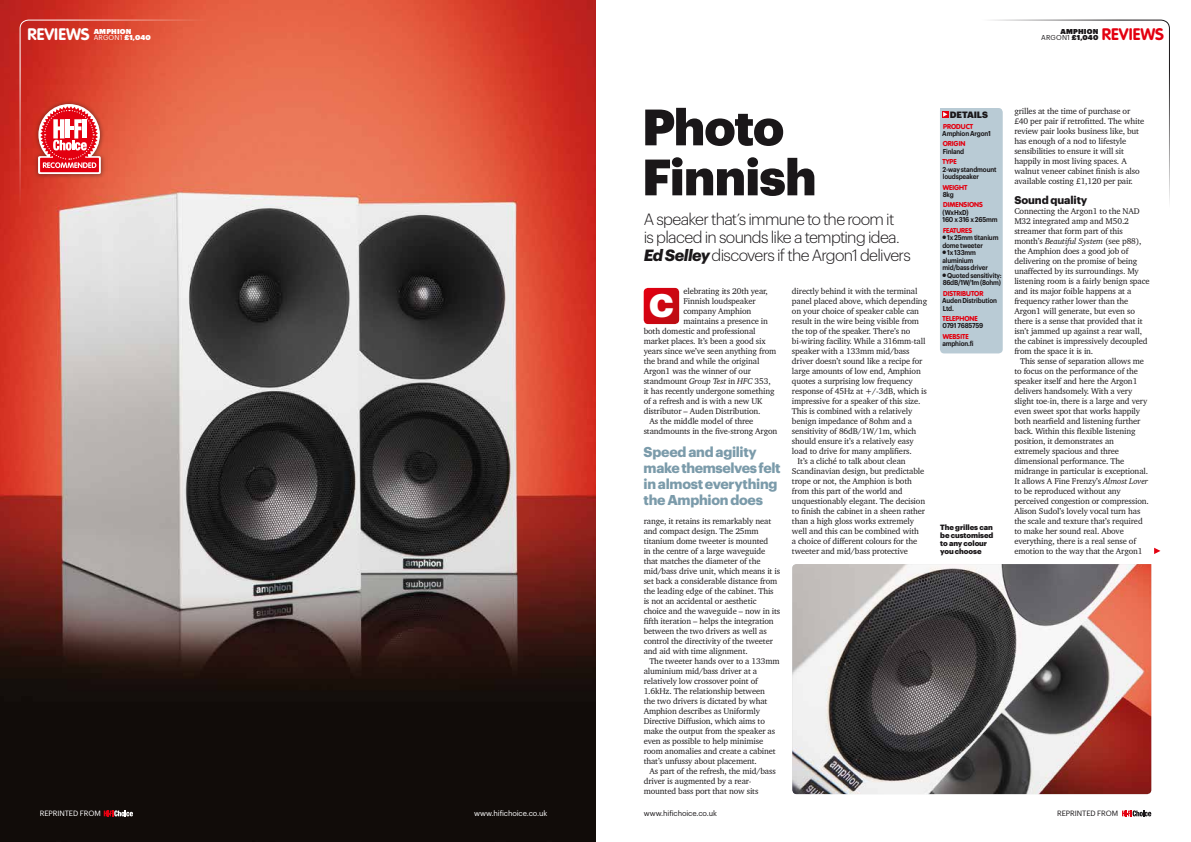
<style>
.page{position:relative;width:1191px;height:842px;background:#fff}
.page>*{position:absolute;margin:0;border:0;box-sizing:border-box;transform-origin:0 0}
.t1{font:900 50px/50px "Graphik";letter-spacing:-.02em;color:#1a1719}
.t2{font:900 32px "Graphik";color:#fff}
.t3{font:700 16.5px "VAG Rounded Std";letter-spacing:.005em;color:#e30010}
.t4{font:700 16.5px "VAG Rounded Std";letter-spacing:.005em;color:#fff}
.t5{font:300 16px/18px "Graphik";letter-spacing:-.045em;color:#1a1719}
.t6{font:700 14px/16px "Graphik";letter-spacing:-.02em;color:#7b9baa}
.t7{font:700 11px "Graphik";letter-spacing:-.01em;color:#1a1719}
.t8{font:900 9px "Graphik";letter-spacing:-.015em;color:#1a1719}
.t9{font:8.5px/10px "Charter BT";letter-spacing:-.015em;color:#1a1719}
.t10{font:900 7.5px/8px "Graphik";letter-spacing:-.01em;color:#1a1719}
.t11{font:7.5px "Graphik";letter-spacing:-.015em;color:#fff}
.t12{font:7.5px "Graphik";letter-spacing:-.015em;color:#1a1719}
.t13{font:600 7px/7.5px "Graphik";letter-spacing:-.02em;color:#1a1719;scale:.9 1}
.t14{font:900 7px "VAG Rounded Std";color:#e30010}
.t15{font:7px "Graphik";letter-spacing:.02em;color:#1a1719}
.t16{font:7px "Graphik";letter-spacing:.02em;color:#fff}
.t17{font:7px "Graphik Super";letter-spacing:.02em;color:#1a1719}
.t18{font:7px "Graphik Super";letter-spacing:.02em;color:#fff}
.s1{font-family:"Graphik Super"}
.s2{font-weight:700;font-style:italic}
.s3{font-style:italic}
</style>
<div class="page">
<img style="left:0;top:0;width:595px;height:842px">
<svg style="left:643px;top:288px;width:36px;height:36px"></svg>
<img style="left:792px;top:564px;width:359px;height:230px">
<svg style="left:991px;top:20px;width:179px;height:217px"></svg>
<svg style="left:1122px;top:810px;width:29px;height:6px"></svg>
<svg style="left:104px;top:810px;width:29px;height:6px"></svg>
<div style="left:940px;top:108px;width:62px;height:245px;background:#b9cbd5"></div>
<svg style="left:1154px;top:548px;width:6px;height:6px"></svg>
<svg style="left:20px;top:20px;width:217px;height:217px;background:#e16c59"></svg>
<h3 class="t4" style="left:27px;top:25px;width:64px">REVIEWS</h3>
<p class="t16" style="left:94px;top:32px;width:59px">ARGON1 <span class="s1">£1,040</span></p>
<p class="t18" style="left:94px;top:26px;width:39px">AMPHION</p>
<h3 class="t3" style="left:1101px;top:25px;width:64px">REVIEWS</h3>
<p class="t17" style="left:1060px;top:26px;width:39px">AMPHION</p>
<p class="t15" style="left:1041px;top:32px;width:59px">ARGON1 <span class="s1">£1,040</span></p>
<h1 class="t1" style="left:642px;top:98px;width:176px">Photo<br>Finnish</h1>
<h3 class="t5" style="left:643px;top:209px;width:269px">A speaker that’s immune to the room it<br>is placed in sounds like a tempting idea.<br><span class="s2">Ed Selley</span> discovers if the Argon1 delivers</h3>
<p class="t9" style="left:792px;top:286px;width:127px">directly behind it with the terminal</p>
<p class="t9" style="left:792px;top:296px;width:137px">panel placed above, which depending</p>
<p class="t9" style="left:792px;top:306px;width:129px">on your choice of speaker cable can</p>
<p class="t9" style="left:792px;top:316px;width:129px">result in the wire being visible from</p>
<p class="t9" style="left:792px;top:326px;width:120px">the top of the speaker. There’s no</p>
<p class="t9" style="left:792px;top:336px;width:135px">bi-wiring facility. While a 316mm-tall</p>
<p class="t9" style="left:792px;top:346px;width:119px">speaker with a 133mm mid/bass</p>
<p class="t9" style="left:792px;top:356px;width:132px">driver doesn’t sound like a recipe for</p>
<p class="t9" style="left:792px;top:366px;width:130px">large amounts of low end, Amphion</p>
<p class="t9" style="left:792px;top:376px;width:122px">quotes a surprising low frequency</p>
<p class="t9" style="left:792px;top:386px;width:136px">response of 45Hz at +/-3dB, which is</p>
<p class="t9" style="left:792px;top:396px;width:130px">impressive for a speaker of this size.</p>
<p class="t9" style="left:792px;top:406px;width:122px">This is combined with a relatively</p>
<p class="t9" style="left:792px;top:416px;width:122px">benign impedance of 8ohm and a</p>
<p class="t9" style="left:792px;top:426px;width:126px">sensitivity of 86dB/1W/1m, which</p>
<p class="t9" style="left:792px;top:436px;width:123px">should ensure it’s a relatively easy</p>
<p class="t9" style="left:792px;top:446px;width:121px">load to drive for many amplifiers.</p>
<p class="t9" style="left:797px;top:456px;width:110px">It’s a cliché to talk about clean</p>
<p class="t9" style="left:792px;top:466px;width:134px">Scandinavian design, but predictable</p>
<p class="t9" style="left:792px;top:476px;width:121px">trope or not, the Amphion is both</p>
<p class="t9" style="left:792px;top:486px;width:112px">from this part of the world and</p>
<p class="t9" style="left:792px;top:496px;width:135px">unquestionably elegant. The decision</p>
<p class="t9" style="left:792px;top:506px;width:135px">to finish the cabinet in a sheen rather</p>
<p class="t9" style="left:792px;top:516px;width:123px">than a high gloss works extremely</p>
<p class="t9" style="left:792px;top:526px;width:128px">well and this can be combined with</p>
<p class="t9" style="left:792px;top:536px;width:127px">a choice of different colours for the</p>
<p class="t9" style="left:792px;top:546px;width:118px">tweeter and mid/bass protective</p>
<p class="t9" style="left:683px;top:286px;width:86px">elebrating its 20th year,</p>
<p class="t9" style="left:683px;top:296px;width:74px">Finnish loudspeaker</p>
<p class="t9" style="left:683px;top:306px;width:70px">company Amphion</p>
<p class="t9" style="left:683px;top:316px;width:86px">maintains a presence in</p>
<p class="t9" style="left:643px;top:326px;width:113px">both domestic and professional</p>
<p class="t9" style="left:643px;top:336px;width:123px">market places. It’s been a good six</p>
<p class="t9" style="left:643px;top:346px;width:134px">years since we’ve seen anything from</p>
<p class="t9" style="left:643px;top:356px;width:117px">the brand and while the original</p>
<p class="t9" style="left:643px;top:366px;width:109px">Argon1 was the winner of our</p>
<p class="t9" style="left:643px;top:376px;width:129px">standmount <span class="s3">Group Test</span> in <span class="s3">HFC</span> 353,</p>
<p class="t9" style="left:643px;top:386px;width:132px">it has recently undergone something</p>
<p class="t9" style="left:643px;top:396px;width:120px">of a refresh and is with a new UK</p>
<p class="t9" style="left:643px;top:406px;width:118px">distributor – Auden Distribution.</p>
<p class="t9" style="left:649px;top:416px;width:106px">As the middle model of three</p>
<p class="t9" style="left:643px;top:426px;width:135px">standmounts in the five-strong Argon</p>
<h2 class="t2" style="left:649px;top:281px;width:26px">C</h2>
<h3 class="t6" style="left:643px;top:443px;width:138px">Speed and agility make themselves felt in almost everything the Amphion does</h3>
<p class="t9" style="left:643px;top:516px;width:138px">range, it retains its remarkably neat and compact design. The 25mm titanium dome tweeter is mounted<br>in the centre of a large waveguide that matches the diameter of the mid/bass drive unit, which means it is set back a considerable distance from the leading edge of the cabinet. This is not an accidental or aesthetic choice and the waveguide – now in its fifth iteration – helps the integration between the two drivers as well as control the directivity of the tweeter and aid with time alignment.</p>
<p class="t9" style="left:643px;top:656px;width:137px;text-indent:6px">The tweeter hands over to a 133mm aluminium mid/bass driver at a relatively low crossover point of 1.6kHz. The relationship between<br>the two drivers is dictated by what Amphion describes as Uniformly Directive Diffusion, which aims to make the output from the speaker as even as possible to help minimise room anomalies and create a cabinet that’s unfussy about placement.</p>
<p class="t9" style="left:643px;top:766px;width:134px;text-indent:6px">As part of the refresh, the mid/bass driver is augmented by a rear&shy;mounted bass port that now sits</p>
<p class="t8" style="left:950px;top:107px;width:39px">DETAILS</p>
<p class="t14" style="left:943px;top:122px;width:32px">PRODUCT</p>
<p class="t13" style="left:942px;top:129px;width:56px">Amphion Argon1</p>
<p class="t14" style="left:942px;top:140px;width:24px">ORIGIN</p>
<p class="t13" style="left:942px;top:147px;width:25px">Finland</p>
<p class="t14" style="left:942px;top:158px;width:16px">TYPE</p>
<p class="t13" style="left:942px;top:165px;width:61px">2-way standmount loudspeaker</p>
<p class="t14" style="left:943px;top:183px;width:26px">WEIGHT</p>
<p class="t13" style="left:942px;top:190px;width:14px">8kg</p>
<p class="t14" style="left:943px;top:201px;width:41px">DIMENSIONS</p>
<p class="t13" style="left:942px;top:208px;width:63px">(WxHxD)<br>160 x 316 x 265mm</p>
<p class="t14" style="left:943px;top:226px;width:31px">FEATURES</p>
<p class="t13" style="left:942px;top:233px;width:64px">● 1x 25mm titanium dome tweeter</p>
<p class="t13" style="left:942px;top:248px;width:52px">● 1x 133mm aluminium mid/bass driver</p>
<p class="t13" style="left:942px;top:271px;width:67px">● Quoted sensitivity:<br>86dB/1W/1m (8ohm)</p>
<p class="t14" style="left:943px;top:289px;width:42px">DISTRIBUTOR</p>
<p class="t13" style="left:942px;top:296px;width:62px">Auden Distribution<br>Ltd.</p>
<p class="t14" style="left:942px;top:314px;width:37px">TELEPHONE</p>
<p class="t13" style="left:942px;top:322px;width:47px">0791 7685759</p>
<p class="t14" style="left:943px;top:332px;width:27px">WEBSITE</p>
<p class="t13" style="left:942px;top:339px;width:36px">amphion.fi</p>
<p class="t10" style="left:940px;top:523px;width:55px">The grilles can be customised to any colour you choose</p>
<p class="t9" style="left:1014px;top:106px;width:131px">grilles at the time of purchase or £40 per pair if retrofitted. The white review pair looks business like, but has enough of a nod to lifestyle sensibilities to ensure it will sit happily in most living spaces. A walnut veneer cabinet finish is also available costing £1,120 per pair.</p>
<p class="t7" style="left:1014px;top:192px;width:75px">Sound quality</p>
<p class="t9" style="left:1014px;top:206px;width:137px">Connecting the Argon1 to the NAD<br>M32 integrated amp and M50.2 streamer that form part of this month’s <span class="s3">Beautiful System</span> (see p88), the Amphion does a good job of delivering on the promise of being unaffected by its surroundings. My listening room is a fairly benign space and its major foible happens at a frequency rather lower than the<br>Argon1 will generate, but even so there is a sense that provided that it isn’t jammed up against a rear wall, the cabinet is impressively decoupled from the space it is in.</p>
<p class="t9" style="left:1014px;top:356px;width:136px;text-indent:6px">This sense of separation allows me to focus on the performance of the speaker itself and here the Argon1 delivers handsomely. With a very slight toe-in, there is a large and very even sweet spot that works happily both nearfield and listening further back. Within this flexible listening position, it demonstrates an extremely spacious and three dimensional performance. The midrange in particular is exceptional.<br>It allows A Fine Frenzy’s <span class="s3">Almost Lover </span>to be reproduced without any perceived congestion or compression.<br>Alison Sudol’s lovely vocal turn has the scale and texture that’s required to make her sound real. Above everything, there is a real sense of emotion to the way that the Argon1</p>
<p class="t11" style="left:40px;top:808px;width:63px">REPRINTED FROM</p>
<p class="t11" style="left:474px;top:808px;width:75px">www.hifichoice.co.uk</p>
<p class="t12" style="left:643px;top:808px;width:75px">www.hifichoice.co.uk</p>
<p class="t12" style="left:1057px;top:808px;width:63px">REPRINTED FROM</p>
</div>
